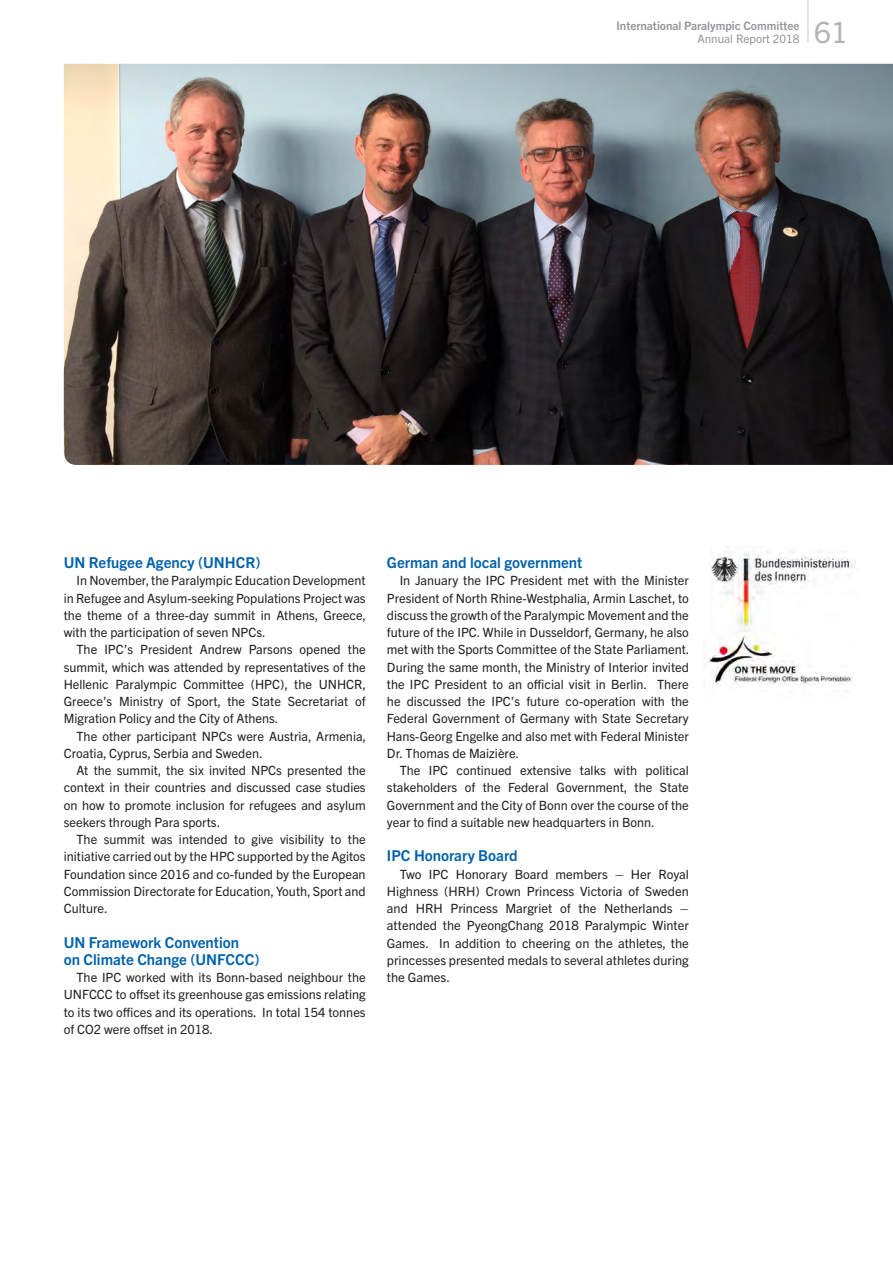
<style>
.page{position:relative;width:893px;height:1263px;background:#fff}
.page>*{position:absolute;margin:0;border:0;box-sizing:border-box;transform-origin:0 0}
.t1{font:29.25px "Trade Gothic Next LT Pro";color:#b2b3b7}
.t2{font:700 15px/17.2px "Trade Gothic Next LT Pro";color:#0161ab}
._2_Body_Text_Indent{font:12.75px/17.2px "Trade Gothic Next LT Pro";color:#231f20;text-align:justify}
.t3{font:700 11.7px "Trade Gothic Next LT Pro";color:#939598}
.t4{font:11.7px "Trade Gothic Next LT Pro";color:#939598}
</style>
<div class="page">
<img style="left:64px;top:64px;width:829px;height:401px">
<img style="left:710px;top:546px;width:146px;height:86px">
<img style="left:708px;top:634px;width:144px;height:51px">
<hr style="left:808px;top:0;width:1px;height:43px;background:#939598">
<p class="t3" style="left:616px;top:17px;width:184px">International Paralympic Committee</p>
<p class="t4" style="left:698px;top:30px;width:103px">Annual Report 2018</p>
<h1 class="t1" style="left:814px;top:12px;width:35px">61</h1>
<h3 class="t2" style="left:64px;top:553px;width:198px">UN Refugee Agency (UNHCR)</h3>
<p class="_2_Body_Text_Indent" style="left:64px;top:571px;width:304px;text-indent:13px">In November, the Paralympic Education Development in Refugee and Asylum-seeking Populations Project was the theme of a three-day summit in Athens, Greece, with the participation of seven NPCs.</p>
<p class="_2_Body_Text_Indent" style="left:64px;top:640px;width:304px;text-indent:13px">The IPC’s President Andrew Parsons opened the summit, which was attended by representatives of the Hellenic Paralympic Committee (HPC), the UNHCR, Greece’s Ministry of Sport, the State Secretariat of Migration Policy and the City of Athens.</p>
<p class="_2_Body_Text_Indent" style="left:64px;top:726px;width:304px;text-indent:13px">The other participant NPCs were Austria, Armenia,<br>Croatia, Cyprus, Serbia and Sweden.</p>
<p class="_2_Body_Text_Indent" style="left:64px;top:761px;width:303px;text-indent:13px">At the summit, the six invited NPCs presented the context in their countries and discussed case studies on how to promote inclusion for refugees and asylum seekers through Para sports.</p>
<p class="_2_Body_Text_Indent" style="left:64px;top:830px;width:303px;text-indent:13px">The summit was intended to give visibility to the initiative carried out by the HPC supported by the Agitos Foundation since 2016 and co-funded by the European Commission Directorate for Education, Youth, Sport and Culture.</p>
<h3 class="t2" style="left:64px;top:932px;width:197px">UN Framework Convention<br>on Climate Change (UNFCCC)</h3>
<p class="_2_Body_Text_Indent" style="left:64px;top:968px;width:303px;text-indent:13px">The IPC worked with its Bonn-based neighbour the UNFCCC to offset its greenhouse gas emissions relating to its two offices and its operations. In total 154 tonnes of CO2 were offset in 2018.</p>
<h3 class="t2" style="left:387px;top:553px;width:197px">German and local government</h3>
<p class="_2_Body_Text_Indent" style="left:387px;top:571px;width:304px;text-indent:13px">In January the IPC President met with the Minister President of North Rhine-Westphalia, Armin Laschet, to discuss the growth of the Paralympic Movement and the future of the IPC. While in Dusseldorf, Germany, he also met with the Sports Committee of the State Parliament.<br>During the same month, the Ministry of Interior invited the IPC President to an official visit in Berlin. There he discussed the IPC’s future co-operation with the Federal Government of Germany with State Secretary Hans-Georg Engelke and also met with Federal Minister Dr. Thomas de Maizière.</p>
<p class="_2_Body_Text_Indent" style="left:387px;top:761px;width:303px;text-indent:13px">The IPC continued extensive talks with political stakeholders of the Federal Government, the State Government and the City of Bonn over the course of the year to find a suitable new headquarters in Bonn.</p>
<h3 class="t2" style="left:387px;top:846px;width:132px">IPC Honorary Board</h3>
<p class="_2_Body_Text_Indent" style="left:387px;top:864px;width:303px;text-indent:13px">Two IPC Honorary Board members – Her Royal Highness (HRH) Crown Princess Victoria of Sweden and HRH Princess Margriet of the Netherlands – attended the PyeongChang 2018 Paralympic Winter Games. In addition to cheering on the athletes, the princesses presented medals to several athletes during the Games.</p>
</div>
